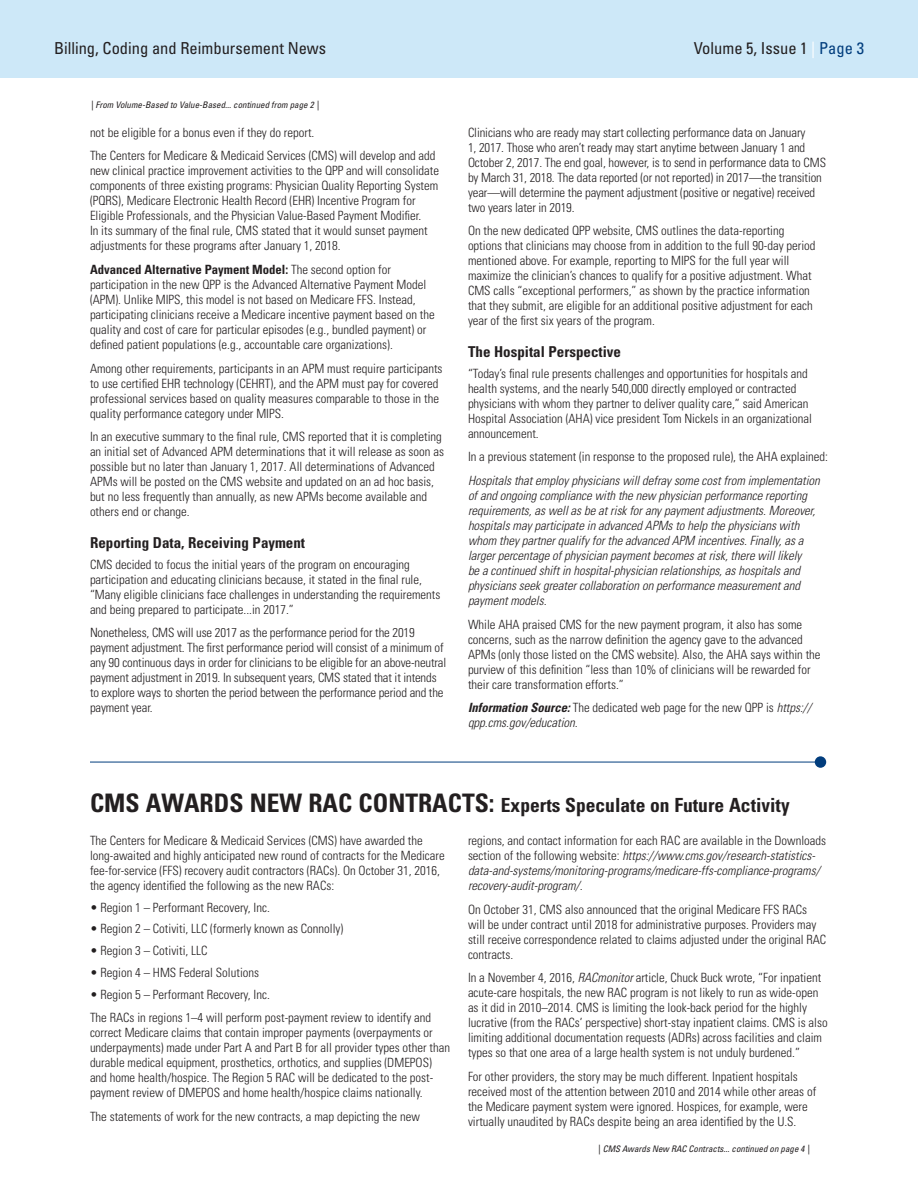
<style>
.page{position:relative;width:918px;height:1188px;background:#fff}
.page>*{position:absolute;margin:0;border:0;box-sizing:border-box;transform-origin:0 0}
._01-AHead{font:700 condensed 19.5px "Univers LT Std";color:#231f20}
.heading1{font:condensed 16.5px "Univers LT Std";color:#231f20}
.Subhead{font:700 condensed 15px "Univers LT Std";color:#231f20}
.Body{font:300 condensed 12.75px/15px "Univers LT Std";color:#231f20}
.Body-2{font:italic 300 condensed 12.75px/15px "Univers LT Std";color:#231f20}
.heading1-2{font:italic condensed 9px "Univers LT Std";color:#231f20}
.s1{color:#fff}
.s2{color:#013d7d}
.s3{font-weight:700}
.s4{font-weight:700;font-style:italic}
.s5{font-style:italic}
.s6{font-size:25.5px}
.s7{font-style:normal}
</style>
<div class="page">
<div style="left:0;top:0;width:918px;height:78px;background:#cde8f8"></div>
<hr style="left:90px;top:762px;width:730px;height:1px;background:#013d7d">
<div style="left:815px;top:756px;width:11px;height:12px;background:#013d7d;border-radius:50%"></div>
<p class="heading1" style="left:54px;top:37px;width:274px">Billing, Coding and Reimbursement News</p>
<p class="heading1" style="left:694px;top:38px;width:172px">Volume 5, Issue 1 <span class="s1">|</span> <span class="s2">Page 3</span></p>
<p class="heading1-2" style="left:90px;top:99px;width:231px">| From Volume-Based to Value-Based... continued from page 2 |</p>
<p class="Body" style="left:90px;top:125px;width:226px">not be eligible for a bonus even if they do report.</p>
<p class="Body" style="left:90px;top:148px;width:351px">The Centers for Medicare &amp; Medicaid Services (CMS) will develop and add new clinical practice improvement activities to the QPP and will consolidate components of three existing programs: Physician Quality Reporting System (PQRS), Medicare Electronic Health Record (EHR) Incentive Program for Eligible Professionals, and the Physician Value-Based Payment Modifier.<br>In its summary of the final rule, CMS stated that it would sunset payment adjustments for these programs after January 1, 2018.</p>
<p class="Body" style="left:90px;top:262px;width:346px"><span class="s3">Advanced Alternative Payment Model:</span> The second option for participation in the new QPP is the Advanced Alternative Payment Model (APM). Unlike MIPS, this model is not based on Medicare FFS. Instead, participating clinicians receive a Medicare incentive payment based on the quality and cost of care for particular episodes (e.g., bundled payment) or defined patient populations (e.g., accountable care organizations).</p>
<p class="Body" style="left:90px;top:361px;width:354px">Among other requirements, participants in an APM must require participants to use certified EHR technology (CEHRT), and the APM must pay for covered professional services based on quality measures comparable to those in the quality performance category under MIPS.</p>
<p class="Body" style="left:90px;top:429px;width:355px">In an executive summary to the final rule, CMS reported that it is completing an initial set of Advanced APM determinations that it will release as soon as possible but no later than January 1, 2017. All determinations of Advanced APMs will be posted on the CMS website and updated on an ad hoc basis, but no less frequently than annually, as new APMs become available and others end or change.</p>
<p class="Subhead" style="left:90px;top:534px;width:217px">Reporting Data, Receiving Payment</p>
<p class="Body" style="left:90px;top:557px;width:352px">CMS decided to focus the initial years of the program on encouraging participation and educating clinicians because, it stated in the final rule, “Many eligible clinicians face challenges in understanding the requirements and being prepared to participate...in 2017.”</p>
<p class="Body" style="left:90px;top:625px;width:358px">Nonetheless, CMS will use 2017 as the performance period for the 2019 payment adjustment. The first performance period will consist of a minimum of any 90 continuous days in order for clinicians to be eligible for an above-neutral payment adjustment in 2019. In subsequent years, CMS stated that it intends to explore ways to shorten the period between the performance period and the payment year.</p>
<p class="Body" style="left:468px;top:125px;width:360px">Clinicians who are ready may start collecting performance data on January<br>1, 2017. Those who aren’t ready may start anytime between January 1 and October 2, 2017. The end goal, however, is to send in performance data to CMS by March 31, 2018. The data reported (or not reported) in 2017—the transition year—will determine the payment adjustment (positive or negative) received two years later in 2019.</p>
<p class="Body" style="left:468px;top:223px;width:349px">On the new dedicated QPP website, CMS outlines the data-reporting options that clinicians may choose from in addition to the full 90-day period mentioned above. For example, reporting to MIPS for the full year will maximize the clinician’s chances to qualify for a positive adjustment. What CMS calls “exceptional performers,” as shown by the practice information that they submit, are eligible for an additional positive adjustment for each year of the first six years of the program.</p>
<p class="Subhead" style="left:468px;top:343px;width:155px">The Hospital Perspective</p>
<p class="Body" style="left:468px;top:366px;width:345px">“Today’s final rule presents challenges and opportunities for hospitals and health systems, and the nearly 540,000 directly employed or contracted physicians with whom they partner to deliver quality care,” said American Hospital Association (AHA) vice president Tom Nickels in an organizational announcement.</p>
<p class="Body" style="left:468px;top:449px;width:362px">In a previous statement (in response to the proposed rule), the AHA explained:</p>
<p class="Body-2" style="left:468px;top:473px;width:353px">Hospitals that employ physicians will defray some cost from implementation of and ongoing compliance with the new physician performance reporting requirements, as well as be at risk for any payment adjustments. Moreover, hospitals may participate in advanced APMs to help the physicians with whom they partner qualify for the advanced APM incentives. Finally, as a larger percentage of physician payment becomes at risk, there will likely<br>be a continued shift in hospital-physician relationships, as hospitals and physicians seek greater collaboration on performance measurement and payment models.</p>
<p class="Body" style="left:468px;top:617px;width:354px">While AHA praised CMS for the new payment program, it also has some concerns, such as the narrow definition the agency gave to the advanced APMs (only those listed on the CMS website). Also, the AHA says within the purview of this definition “less than 10% of clinicians will be rewarded for their care transformation efforts.”</p>
<p class="Body" style="left:468px;top:700px;width:345px"><span class="s4">Information Source:</span> The dedicated web page for the new QPP is <span class="s5">https:// qpp.cms.gov/education.</span></p>
<p class="_01-AHead" style="left:90px;top:793px;width:701px"><span class="s6">CMS AWARDS NEW RAC CONTRACTS:</span> Experts Speculate on Future Activity</p>
<p class="Body" style="left:90px;top:833px;width:356px">The Centers for Medicare &amp; Medicaid Services (CMS) have awarded the long-awaited and highly anticipated new round of contracts for the Medicare fee-for-service (FFS) recovery audit contractors (RACs). On October 31, 2016, the agency identified the following as the new RACs:</p>
<p class="Body" style="left:90px;top:900px;width:181px">• Region 1 – Performant Recovery, Inc.</p>
<p class="Body" style="left:90px;top:921px;width:255px">• Region 2 – Cotiviti, LLC (formerly known as Connolly)</p>
<p class="Body" style="left:90px;top:943px;width:119px">• Region 3 – Cotiviti, LLC</p>
<p class="Body" style="left:90px;top:965px;width:171px">• Region 4 – HMS Federal Solutions</p>
<p class="Body" style="left:90px;top:987px;width:181px">• Region 5 – Performant Recovery, Inc.</p>
<p class="Body" style="left:90px;top:1010px;width:362px">The RACs in regions 1–4 will perform post-payment review to identify and correct Medicare claims that contain improper payments (overpayments or underpayments) made under Part A and Part B for all provider types other than durable medical equipment, prosthetics, orthotics, and supplies (DMEPOS) and home health/hospice. The Region 5 RAC will be dedicated to the post&shy;payment review of DMEPOS and home health/hospice claims nationally.</p>
<p class="Body" style="left:90px;top:1109px;width:331px">The statements of work for the new contracts, a map depicting the new</p>
<p class="Body-2" style="left:468px;top:833px;width:360px"><span class="s7">regions, and contact information for each RAC are available in the Downloads section of the following website:</span> https://www.cms.gov/research-statistics&shy;data-and-systems/monitoring-programs/medicare-ffs-compliance-programs/ recovery-audit-program/.</p>
<p class="Body" style="left:468px;top:902px;width:360px">On October 31, CMS also announced that the original Medicare FFS RACs will be under contract until 2018 for administrative purposes. Providers may still receive correspondence related to claims adjusted under the original RAC contracts.</p>
<p class="Body" style="left:468px;top:970px;width:361px">In a November 4, 2016, <span class="s5">RACmonitor</span> article, Chuck Buck wrote, “For inpatient acute-care hospitals, the new RAC program is not likely to run as wide-open as it did in 2010–2014. CMS is limiting the look-back period for the highly lucrative (from the RACs’ perspective) short-stay inpatient claims. CMS is also limiting additional documentation requests (ADRs) across facilities and claim types so that one area of a large health system is not unduly burdened.”</p>
<p class="Body" style="left:468px;top:1069px;width:350px">For other providers, the story may be much different. Inpatient hospitals received most of the attention between 2010 and 2014 while other areas of the Medicare payment system were ignored. Hospices, for example, were virtually unaudited by RACs despite being an area identified by the U.S.</p>
<p class="heading1-2" style="left:597px;top:1143px;width:214px">| CMS Awards New RAC Contracts... continued on page 4 |</p>
</div>
